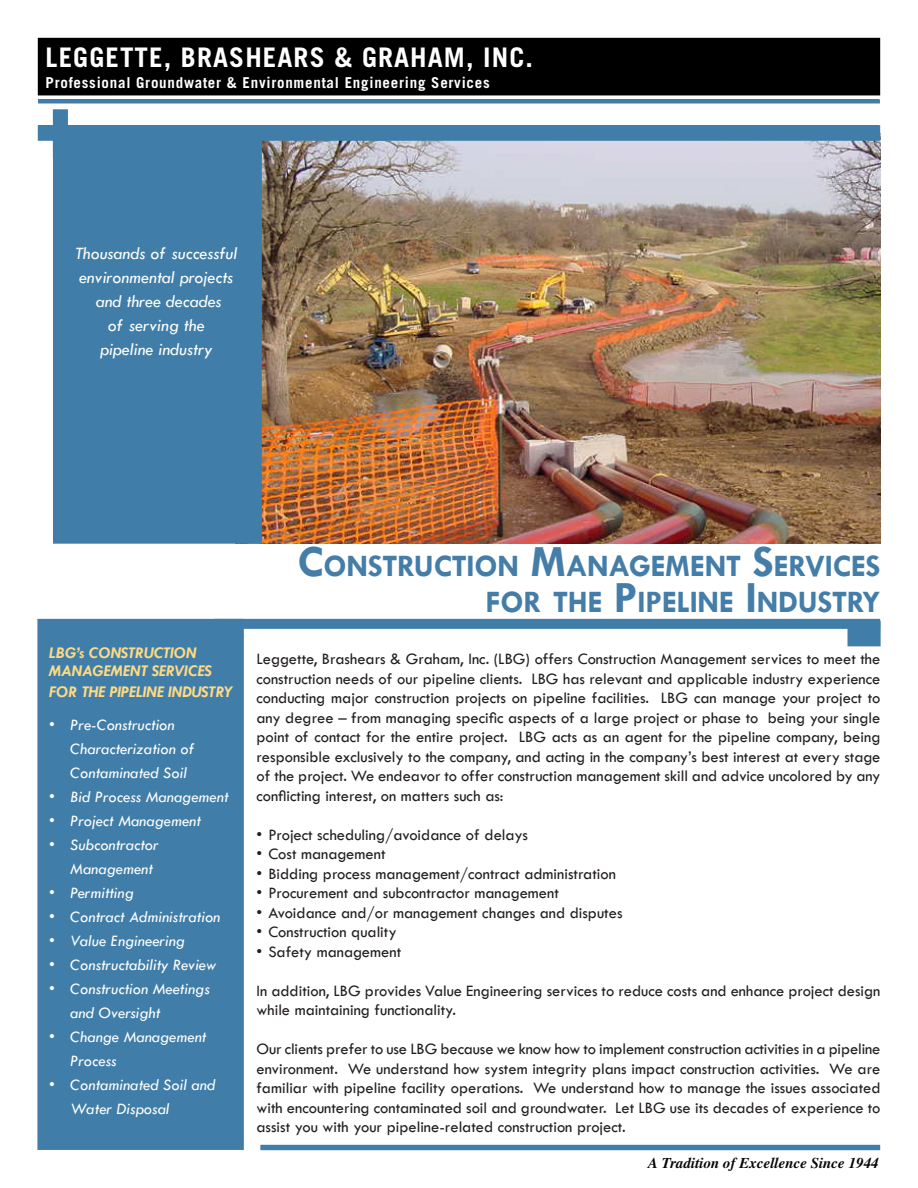
<style>
.page{position:relative;width:918px;height:1188px;background:#fff}
.page>*{position:absolute;margin:0;border:0;box-sizing:border-box;transform-origin:0 0}
.t1{font:700 31.5px/36px "Tw Cen";letter-spacing:-.01em;color:#437da8;text-align:right}
.t2{font:700 27px "Trade Gothic LT Std";letter-spacing:.04em;color:#fff}
.t3{font:italic 18px "Tw Cen";color:#fff}
.t4{font:16.5px/19.5px "Tw Cen";color:#231f20;text-align:justify}
.t5{font:italic 16.5px/24px "Tw Cen";color:#fff}
.t6{font:italic 700 16.5px/18px "Tw Cen";color:#ffda83}
.t7{font:700 15px "Trade Gothic LT Std";letter-spacing:.05em;color:#fff}
.t8{font:italic 700 15px "Times";color:#050605}
.s1{font-size:45px}
</style>
<div class="page">
<img style="left:262px;top:141px;width:618px;height:402px">
<div style="left:54px;top:136px;width:207px;height:407px;background:#407ea9"></div>
<div style="left:53px;top:135px;width:209px;height:409px;border:2px solid #407ea9"></div>
<div style="left:260px;top:1145px;width:620px;height:5px;border:2px solid #407ea9"></div>
<div style="left:39px;top:126px;width:840px;height:14px;background:#407ea9"></div>
<div style="left:38px;top:125px;width:842px;height:16px;border:2px solid #407ea9"></div>
<div style="left:39px;top:39px;width:840px;height:56px;background:#000"></div>
<div style="left:38px;top:38px;width:842px;height:57px;border:2px solid #000100"></div>
<div style="left:38px;top:620px;width:205px;height:529px;background:#407ea9"></div>
<div style="left:37px;top:619px;width:207px;height:531px;border:2px solid #407ea9"></div>
<div style="left:38px;top:100px;width:842px;height:3px;border:1px solid #407ea9"></div>
<div style="left:215px;top:620px;width:664px;height:8px;background:#407ea9"></div>
<div style="left:214px;top:619px;width:666px;height:10px;border:2px solid #407ea9"></div>
<div style="left:848px;top:622px;width:32px;height:24px;background:#407ea9"></div>
<div style="left:54px;top:110px;width:13px;height:48px;background:#407ea9"></div>
<div style="left:53px;top:109px;width:15px;height:50px;border:2px solid #407ea9"></div>
<p class="t2" style="left:46px;top:41px;width:489px">Leggette, Brashears &amp; Graham, Inc.</p>
<p class="t7" style="left:46px;top:73px;width:446px">Professional Groundwater &amp; Environmental Engineering Services</p>
<p class="t3" style="left:75px;top:243px;width:164px">Thousands of successful</p>
<p class="t3" style="left:79px;top:267px;width:156px">environmental projects</p>
<p class="t3" style="left:96px;top:291px;width:127px">and three decades</p>
<p class="t3" style="left:108px;top:315px;width:98px">of serving the</p>
<p class="t3" style="left:100px;top:339px;width:114px">pipeline industry</p>
<p class="t6" style="left:49px;top:644px;width:164px">LBG’s CONSTRUCTION<br>MANAGEMENT SERVICES</p>
<p class="t6" style="left:49px;top:683px;width:185px">FOR THE PIPELINE INDUSTRY</p>
<p class="t5" style="left:70px;top:713px;width:125px">Pre-Construction<br>Characterization of<br>Contaminated Soil</p>
<p class="t5" style="left:70px;top:785px;width:160px">Bid Process Management</p>
<p class="t5" style="left:70px;top:809px;width:132px">Project Management</p>
<p class="t5" style="left:70px;top:833px;width:90px">Subcontractor<br>Management</p>
<p class="t5" style="left:70px;top:881px;width:65px">Permitting</p>
<p class="t5" style="left:70px;top:905px;width:152px">Contract Administration</p>
<p class="t5" style="left:70px;top:929px;width:116px">Value Engineering</p>
<p class="t5" style="left:70px;top:953px;width:147px">Constructability Review</p>
<p class="t5" style="left:70px;top:977px;width:141px">Construction Meetings and Oversight</p>
<p class="t5" style="left:70px;top:1025px;width:138px">Change Management<br>Process</p>
<p class="t5" style="left:70px;top:1073px;width:146px">Contaminated Soil and<br>Water Disposal</p>
<p class="t5" style="left:49px;top:713px;width:7px">•</p>
<p class="t5" style="left:49px;top:785px;width:7px;text-align:justify">• • •</p>
<p class="t5" style="left:49px;top:881px;width:7px;text-align:justify">• • • • •</p>
<p class="t5" style="left:49px;top:1025px;width:7px">•</p>
<p class="t5" style="left:49px;top:1073px;width:7px">•</p>
<p class="t1" style="left:297px;top:547px;width:585px"><span class="s1">C</span>ONSTRUCTION <span class="s1">M</span>ANAGEMENT <span class="s1">S</span>ERVICES<br>FOR THE <span class="s1">P</span>IPELINE <span class="s1">I</span> NDUSTRY</p>
<p class="t4" style="left:256px;top:649px;width:626px">Leggette, Brashears &amp; Graham, Inc. (LBG) offers Construction Management services to meet the construction needs of our pipeline clients. LBG has relevant and applicable industry experience conducting major construction projects on pipeline facilities. LBG can manage your project to any degree – from managing specific aspects of a large project or phase to being your single point of contact for the entire project. LBG acts as an agent for the pipeline company, being responsible exclusively to the company, and acting in the company’s best interest at every stage of the project. We endeavor to offer construction management skill and advice uncolored by any conflicting interest, on matters such as:</p>
<p class="t4" style="left:256px;top:825px;width:273px">• Project scheduling/avoidance of delays</p>
<p class="t4" style="left:256px;top:844px;width:130px">• Cost management</p>
<p class="t4" style="left:256px;top:864px;width:361px">• Bidding process management/contract administration</p>
<p class="t4" style="left:256px;top:883px;width:304px">• Procurement and subcontractor management</p>
<p class="t4" style="left:256px;top:903px;width:368px">• Avoidance and/or management changes and disputes</p>
<p class="t4" style="left:256px;top:922px;width:142px">• Construction quality</p>
<p class="t4" style="left:256px;top:942px;width:146px">• Safety management</p>
<p class="t4" style="left:256px;top:981px;width:626px">In addition, LBG provides Value Engineering services to reduce costs and enhance project design while maintaining functionality.</p>
<p class="t4" style="left:256px;top:1039px;width:626px">Our clients prefer to use LBG because we know how to implement construction activities in a pipeline environment. We understand how system integrity plans impact construction activities. We are familiar with pipeline facility operations. We understand how to manage the issues associated with encountering contaminated soil and groundwater. Let LBG use its decades of experience to assist you with your pipeline-related construction project.</p>
<p class="t8" style="left:648px;top:1154px;width:232px">A Tradition of Excellence Since 1944</p>
</div>
